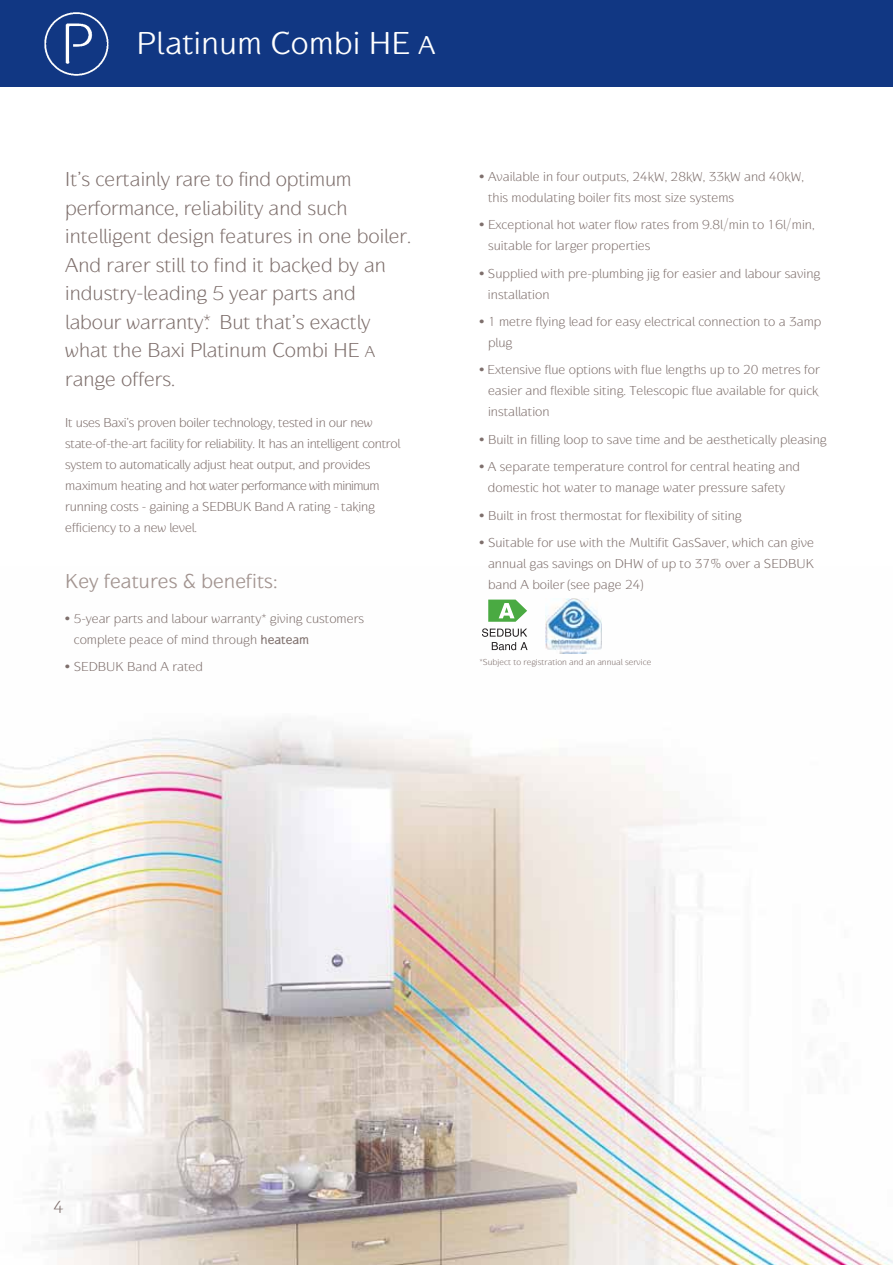
<style>
.page{position:relative;width:893px;height:1265px;background:#fff}
.page>*{position:absolute;margin:0;border:0;box-sizing:border-box;transform-origin:0 0}
.t1{font:500 33px "Baxi Respond";color:#fff}
.t2{font:100 21px/28.5px "Baxi Respond";color:#7e6f6c}
.t3{font:500 21px "Baxi Respond";color:#a29490}
.t4{font:100 18px "Baxi Respond";color:#7e6f6c}
.t5{font:100 13.5px/21px "Baxi Respond";color:#7e6f6c}
.t6{font:100 9px "Baxi Respond";color:#7e6f6c}
.s1{font-size:27px}
.s2{font-size:16.5px}
.s3{font-weight:700}
</style>
<div class="page">
<img style="left:0;top:615px;width:893px;height:649px">
<div style="left:0;top:0;width:893px;height:87px;background:#113783"></div>
<img style="left:44px;top:12px;width:65px;height:64px">
<svg style="left:488px;top:599px;width:39px;height:22px"></svg>
<svg style="left:482px;top:628px;width:45px;height:8px"></svg>
<svg style="left:492px;top:642px;width:36px;height:8px"></svg>
<img style="left:546px;top:598px;width:56px;height:55px">
<h1 class="t1" style="left:137px;top:31px;width:300px">Platinum Combi HE <span class="s1">A</span></h1>
<p class="t2" style="left:65px;top:167px;width:347px">It’s certainly rare to find optimum performance, reliability and such intelligent design features in one boiler.<br>And rarer still to find it backed by an industry-leading 5 year parts and labour warranty*. But that’s exactly what the Baxi Platinum Combi HE <span class="s2">A </span>range offers.</p>
<p class="t5" style="left:65px;top:413px;width:336px">It uses Baxi’s proven boiler technology, tested in our new state-of-the-art facility for reliability. It has an intelligent control system to automatically adjust heat output, and provides maximum heating and hot water performance with minimum running costs - gaining a SEDBUK Band A rating - taking efficiency to a new level.</p>
<h2 class="t3" style="left:65px;top:573px;width:214px">Key features &amp; benefits:</h2>
<p class="t5" style="left:74px;top:609px;width:292px;text-indent:-9px">• 5-year parts and labour warranty* giving customers complete peace of mind through <span class="s3">heateam</span></p>
<p class="t5" style="left:65px;top:657px;width:139px">• SEDBUK Band A rated</p>
<p class="t5" style="left:488px;top:167px;width:317px;text-indent:-9px">• Available in four outputs, 24kW, 28kW, 33kW and 40kW, this modulating boiler fits most size systems</p>
<p class="t5" style="left:488px;top:215px;width:328px;text-indent:-9px">• Exceptional hot water flow rates from 9.8l/min to 16l/min, suitable for larger properties</p>
<p class="t5" style="left:488px;top:264px;width:334px;text-indent:-8px">• Supplied with pre-plumbing jig for easier and labour saving installation</p>
<p class="t5" style="left:488px;top:312px;width:335px;text-indent:-9px">• 1 metre flying lead for easy electrical connection to a 3amp plug</p>
<p class="t5" style="left:488px;top:360px;width:333px;text-align:justify;text-indent:-9px">• Extensive flue options with flue lengths up to 20 metres for easier and flexible siting. Telescopic flue available for quick installation</p>
<p class="t5" style="left:480px;top:430px;width:349px">• Built in filling loop to save time and be aesthetically pleasing</p>
<p class="t5" style="left:480px;top:457px;width:322px;text-align:center">• A separate temperature control for central heating and domestic hot water to manage water pressure safety</p>
<p class="t5" style="left:480px;top:506px;width:264px">• Built in frost thermostat for flexibility of siting</p>
<p class="t5" style="left:488px;top:533px;width:327px;text-align:justify;text-indent:-9px">• Suitable for use with the Multifit GasSaver, which can give annual gas savings on DHW of up to 37% over a SEDBUK band A boiler (see page 24)</p>
<p class="t6" style="left:480px;top:658px;width:173px">*Subject to registration and an annual service</p>
<h3 class="t4" style="left:53px;top:1200px;width:12px">4</h3>
</div>
